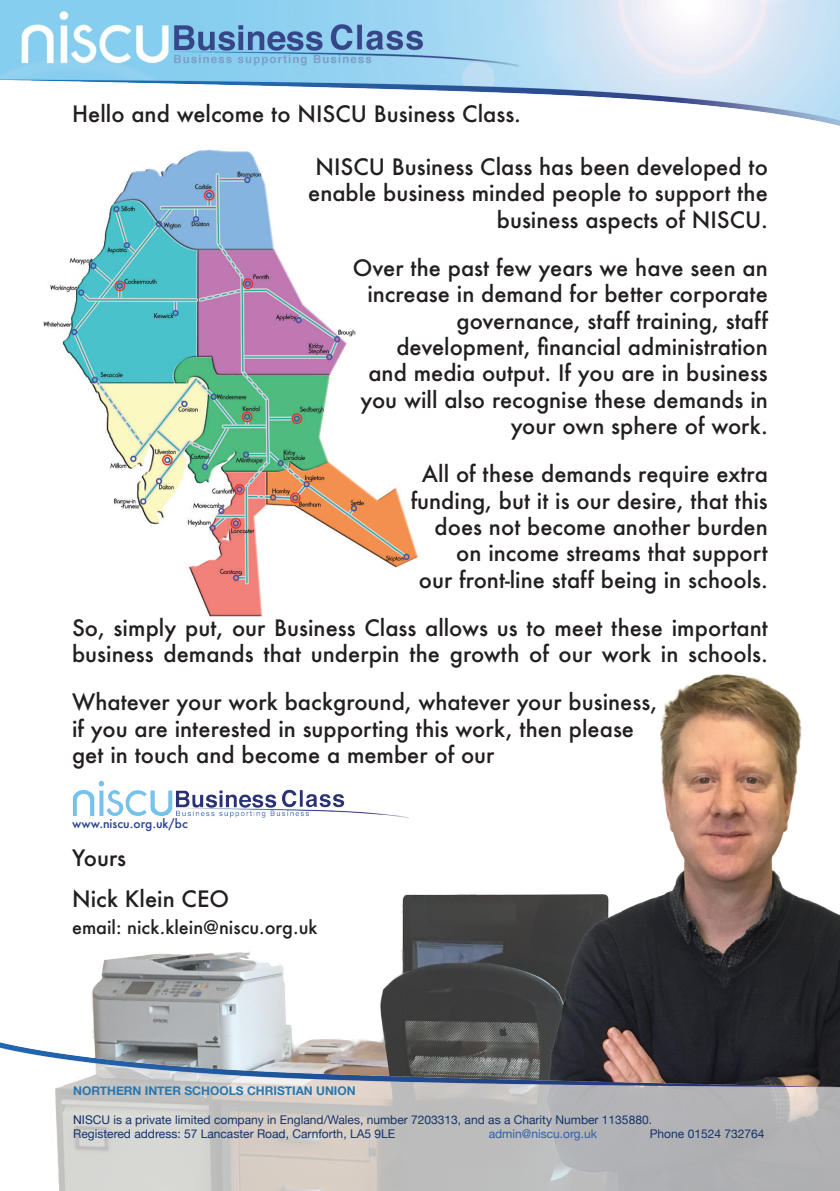
<style>
.page{position:relative;width:840px;height:1191px;background:#fff}
.page>*{position:absolute;margin:0;border:0;box-sizing:border-box;transform-origin:0 0}
.t1{font:500 22px/26.4px "Futura";color:#231f20;text-align:right}
.t2{font:500 18px "Futura";color:#231f20}
.t3{font:12px/14.4px "Helvetica Neue";color:#13336b}
.t4{font:700 12px "Helvetica Neue";color:#2977af}
.t5{font:500 12px "Futura";color:#253f8e}
.t6{font:12px "Helvetica Neue";color:#2e5fac}
.s1{color:#102261}
</style>
<div class="page">
<img style="left:101px;top:674px;width:738px;height:304px">
<img style="left:0;top:978px;width:839px;height:213px">
<img style="left:0;top:0;width:839px;height:126px">
<img style="left:0;top:117px;width:516px;height:500px">
<img style="left:72px;top:773px;width:352px;height:55px">
<p class="t1" style="left:72px;top:100px;width:450px">Hello and welcome to NISCU Business Class.</p>
<p class="t1" style="left:308px;top:153px;width:461px">NISCU Business Class has been developed to enable business minded people to support the business aspects of NISCU.</p>
<p class="t1" style="left:352px;top:254px;width:416px">Over the past few years we have seen an increase in demand for better corporate governance, staff training, staff development, financial administration and media output. If you are in business you will also recognise these demands in your own sphere of work.</p>
<p class="t1" style="left:410px;top:460px;width:358px">All of these demands require extra funding, but it is our desire, that this does not become another burden on income streams that support<br>our front-line staff being in schools.</p>
<p class="t1" style="left:72px;top:614px;width:697px;text-align:left">So, simply put, our Business Class allows us to meet these important business demands that underpin the growth of our work in schools.</p>
<p class="t1" style="left:72px;top:688px;width:586px;text-align:left">Whatever your work background, whatever your business, if you are interested in supporting this work, then please get in touch and become a member of our</p>
<p class="t5" style="left:72px;top:815px;width:117px">www.niscu.org.uk/bc</p>
<p class="t1" style="left:72px;top:837px;width:158px;line-height:40.8px;text-align:left">Yours<br>Nick Klein CEO</p>
<p class="t2" style="left:72px;top:914px;width:247px">email: nick.klein@niscu.org.uk</p>
<p class="t4" style="left:73px;top:1081px;width:284px">NORTHERN INTER SCHOOLS CHRISTIAN UNION</p>
<p class="t3" style="left:73px;top:1113px;width:580px"><span class="s1">N</span>ISCU is a private limited company in England/Wales, number 7203313, and as a Charity Number 1135880.<br>Registered address: 57 Lancaster Road, Carnforth, LA5 9LE</p>
<p class="t6" style="left:488px;top:1125px;width:110px">admin@niscu.org.uk</p>
<p class="t3" style="left:649px;top:1127px;width:116px">Phone 01524 732764</p>
</div>
